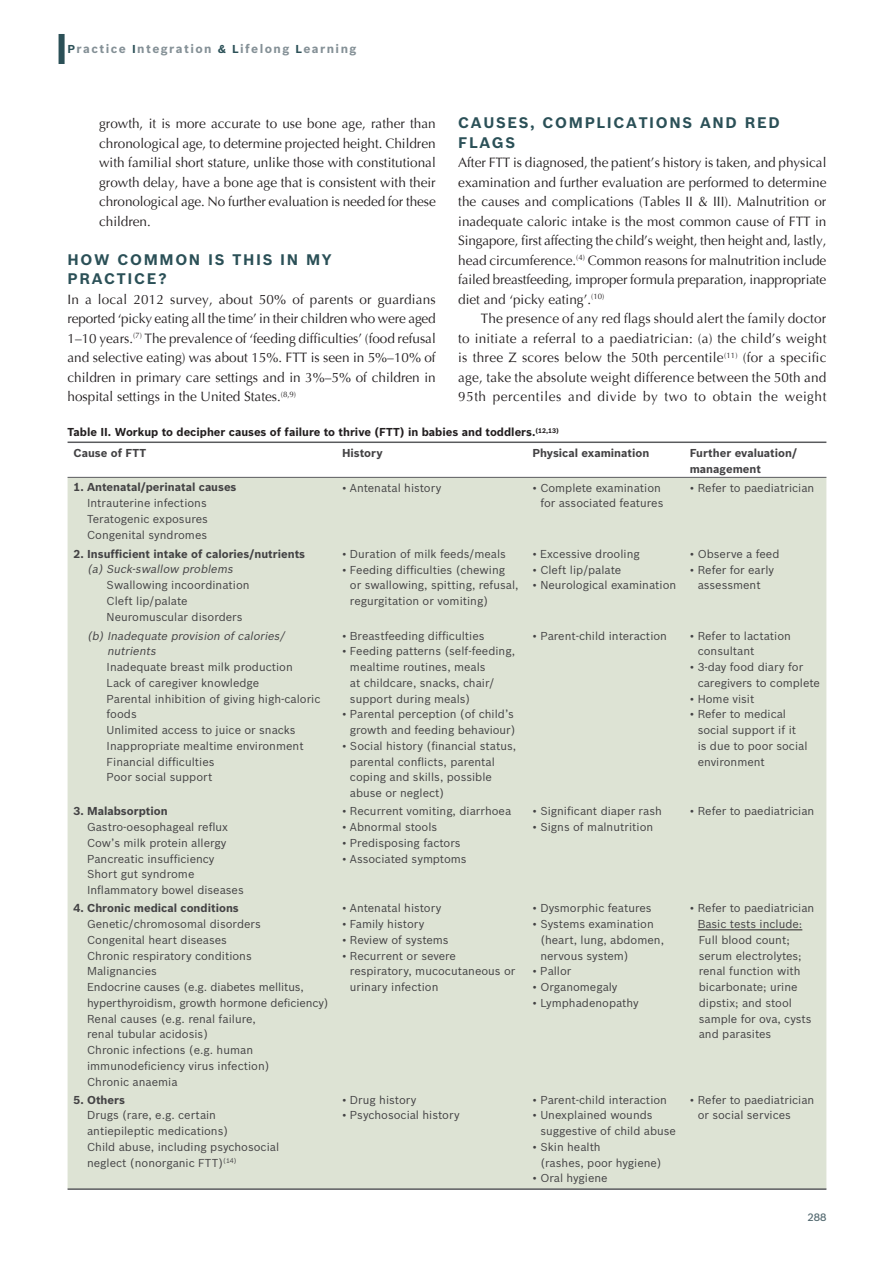
<style>
.page{position:relative;width:894px;height:1263px;background:#fff}
.page>*{position:absolute;margin:0;border:0;box-sizing:border-box;transform-origin:0 0}
.t1{font:700 15px/19.5px "Bosch Sans";letter-spacing:.11em;color:#2b5057}
.t2{font:13.5px/19.5px "Optima";color:#231f20;text-align:justify}
.t3{font:700 12px "Bosch Sans";letter-spacing:.12em;color:#849096}
.t4{font:11.25px/15.8px "Bosch Sans";color:#434244}
.t5{font:700 11.25px/15.8px "Bosch Sans";color:#434244}
.t6{font:700 11.25px/20.9px "Bosch Sans";color:#231f20}
.t7{font:italic 11.25px/15.8px "Bosch Sans";color:#434244}
.t8{font:500 10.5px "Bosch Sans";color:#51676e}
.s1{font-size:11.25px;color:#2b5057}
.s2{color:#434244}
</style>
<div class="page">
<div style="left:58px;top:34px;width:7px;height:30px;background:#2b5057"></div>
<div style="left:68px;top:478px;width:758px;height:710px;background:#dde3d4"></div>
<hr style="left:68px;top:1188px;width:621px;height:1px;background:#5a5b5e">
<hr style="left:689px;top:1188px;width:137px;height:1px;background:#5a5b5e">
<hr style="left:68px;top:477px;width:621px;height:1px;background:#5a5b5e">
<hr style="left:689px;top:477px;width:137px;height:1px;background:#5a5b5e">
<hr style="left:68px;top:441px;width:621px;height:2px;background:#5a5b5e">
<hr style="left:689px;top:441px;width:137px;height:2px;background:#5a5b5e">
<hr style="left:697px;top:929px;width:105px;height:1px;background:#231f20">
<p class="t3" style="left:68px;top:44px;width:290px"><span class="s1">P</span>ractice <span class="s1">I</span>ntegration <span class="s1">&amp; L</span>ifelong <span class="s1">L</span>earning</p>
<p class="t2" style="left:99px;top:114px;width:338px">growth, it is more accurate to use bone age, rather than chronological age, to determine projected height. Children with familial short stature, unlike those with constitutional growth delay, have a bone age that is consistent with their chronological age. No further evaluation is needed for these children.</p>
<h1 class="t1" style="left:68px;top:250px;width:265px">HOW COMMON IS THIS IN MY<br>PRACTICE?</h1>
<p class="t2" style="left:67px;top:289px;width:369px">In a local 2012 survey, about 50% of parents or guardians reported ‘picky eating all the time’ in their children who were aged 1–10 years.<sup>(7)</sup> The prevalence of ‘feeding difficulties’ (food refusal and selective eating) was about 15%. FTT is seen in 5%–10% of children in primary care settings and in 3%–5% of children in hospital settings in the United States.<sup>(8,9)</sup></p>
<h1 class="t1" style="left:458px;top:114px;width:323px">CAUSES, COMPLICATIONS AND RED<br>FLAGS</h1>
<p class="t2" style="left:458px;top:153px;width:369px">After FTT is diagnosed, the patient’s history is taken, and physical examination and further evaluation are performed to determine the causes and complications (Tables II &amp; III). Malnutrition or inadequate caloric intake is the most common cause of FTT in Singapore, first affecting the child’s weight, then height and, lastly, head circumference.<sup>(4)</sup> Common reasons for malnutrition include failed breastfeeding, improper formula preparation, inappropriate diet and ‘picky eating’.<sup>(10)</sup></p>
<p class="t2" style="left:458px;top:309px;width:369px;text-indent:22px">The presence of any red flags should alert the family doctor to initiate a referral to a paediatrician: (a) the child’s weight is three Z scores below the 50th percentile<sup>(11)</sup> (for a specific age, take the absolute weight difference between the 50th and 95th percentiles and divide by two to obtain the weight</p>
<p class="t6" style="left:74px;top:422px;width:486px;text-indent:-6px">Table II. Workup to decipher causes of failure to thrive (FTT) in babies and toddlers.<sup>(12,13)<br></sup><span class="s2">Cause of FTT</span></p>
<p class="t5" style="left:342px;top:446px;width:42px">History</p>
<p class="t5" style="left:532px;top:446px;width:118px">Physical examination</p>
<p class="t5" style="left:689px;top:446px;width:109px">Further evaluation/ management</p>
<p class="t5" style="left:74px;top:480px;width:164px">1. Antenatal/perinatal causes</p>
<p class="t4" style="left:87px;top:496px;width:122px;text-align:justify">Intrauterine infections Teratogenic exposures Congenital syndromes</p>
<p class="t5" style="left:74px;top:546px;width:233px">2. Insufficient intake of calories/nutrients</p>
<p class="t7" style="left:87px;top:562px;width:149px">(a) Suck-swallow problems</p>
<p class="t4" style="left:106px;top:578px;width:144px">Swallowing incoordination<br>Cleft lip/palate<br>Neuromuscular disorders</p>
<p class="t7" style="left:107px;top:628px;width:181px;text-indent:-20px">(b) Inadequate provision of calories/ nutrients</p>
<p class="t4" style="left:106px;top:659px;width:215px">Inadequate breast milk production<br>Lack of caregiver knowledge<br>Parental inhibition of giving high-caloric foods<br>Unlimited access to juice or snacks<br>Inappropriate mealtime environment<br>Financial difficulties<br>Poor social support</p>
<p class="t5" style="left:74px;top:804px;width:96px">3. Malabsorption</p>
<p class="t4" style="left:87px;top:820px;width:158px">Gastro-oesophageal reflux<br>Cow’s milk protein allergy<br>Pancreatic insufficiency<br>Short gut syndrome<br>Inflammatory bowel diseases</p>
<p class="t5" style="left:74px;top:901px;width:167px">4. Chronic medical conditions</p>
<p class="t4" style="left:87px;top:916px;width:243px">Genetic/chromosomal disorders<br>Congenital heart diseases<br>Chronic respiratory conditions<br>Malignancies<br>Endocrine causes (e.g. diabetes mellitus, hyperthyroidism, growth hormone deficiency)<br>Renal causes (e.g. renal failure,<br>renal tubular acidosis)<br>Chronic infections (e.g. human immunodeficiency virus infection)<br>Chronic anaemia</p>
<p class="t5" style="left:74px;top:1092px;width:53px">5. Others</p>
<p class="t4" style="left:87px;top:1108px;width:193px">Drugs (rare, e.g. certain antiepileptic medications)<br>Child abuse, including psychosocial neglect (nonorganic FTT)<sup>(14)</sup></p>
<p class="t4" style="left:342px;top:480px;width:101px">• Antenatal history</p>
<p class="t4" style="left:532px;top:480px;width:132px;text-align:right">• Complete examination for associated features</p>
<p class="t4" style="left:689px;top:480px;width:126px">• Refer to paediatrician</p>
<p class="t4" style="left:342px;top:546px;width:165px">• Duration of milk feeds/meals</p>
<p class="t4" style="left:350px;top:562px;width:170px;text-indent:-8px">• Feeding difficulties (chewing or swallowing, spitting, refusal, regurgitation or vomiting)</p>
<p class="t4" style="left:342px;top:628px;width:144px">• Breastfeeding difficulties</p>
<p class="t4" style="left:350px;top:644px;width:167px;text-indent:-8px">• Feeding patterns (self-feeding, mealtime routines, meals<br>at childcare, snacks, chair/ support during meals)</p>
<p class="t4" style="left:342px;top:707px;width:175px;text-align:right">• Parental perception (of child’s growth and feeding behaviour)</p>
<p class="t4" style="left:350px;top:738px;width:168px;text-indent:-8px">• Social history (financial status, parental conflicts, parental coping and skills, possible abuse or neglect)</p>
<p class="t4" style="left:342px;top:804px;width:171px">• Recurrent vomiting, diarrhoea</p>
<p class="t4" style="left:342px;top:820px;width:97px">• Abnormal stools</p>
<p class="t4" style="left:342px;top:835px;width:120px">• Predisposing factors</p>
<p class="t4" style="left:342px;top:851px;width:126px">• Associated symptoms</p>
<p class="t4" style="left:342px;top:901px;width:101px">• Antenatal history</p>
<p class="t4" style="left:342px;top:916px;width:84px">• Family history</p>
<p class="t4" style="left:342px;top:932px;width:108px">• Review of systems</p>
<p class="t4" style="left:350px;top:948px;width:167px;text-indent:-8px">• Recurrent or severe respiratory, mucocutaneous or urinary infection</p>
<p class="t4" style="left:532px;top:546px;width:109px">• Excessive drooling</p>
<p class="t4" style="left:532px;top:562px;width:90px">• Cleft lip/palate</p>
<p class="t4" style="left:532px;top:578px;width:145px">• Neurological examination</p>
<p class="t4" style="left:689px;top:546px;width:91px">• Observe a feed</p>
<p class="t4" style="left:689px;top:562px;width:86px;text-align:center">• Refer for early assessment</p>
<p class="t4" style="left:532px;top:628px;width:136px">• Parent-child interaction</p>
<p class="t4" style="left:697px;top:628px;width:95px;text-indent:-8px">• Refer to lactation consultant</p>
<p class="t4" style="left:697px;top:659px;width:124px;text-indent:-8px">• 3-day food diary for caregivers to complete</p>
<p class="t4" style="left:689px;top:691px;width:66px">• Home visit</p>
<p class="t4" style="left:697px;top:707px;width:111px;text-indent:-8px">• Refer to medical social support if it is due to poor social environment</p>
<p class="t4" style="left:532px;top:804px;width:131px">• Significant diaper rash</p>
<p class="t4" style="left:532px;top:820px;width:122px">• Signs of malnutrition</p>
<p class="t4" style="left:689px;top:804px;width:126px">• Refer to paediatrician</p>
<p class="t4" style="left:532px;top:901px;width:121px">• Dysmorphic features</p>
<p class="t4" style="left:540px;top:916px;width:125px;text-indent:-8px">• Systems examination (heart, lung, abdomen, nervous system)</p>
<p class="t4" style="left:532px;top:964px;width:41px">• Pallor</p>
<p class="t4" style="left:532px;top:979px;width:87px">• Organomegaly</p>
<p class="t4" style="left:532px;top:995px;width:108px">• Lymphadenopathy</p>
<p class="t4" style="left:697px;top:901px;width:118px;text-indent:-8px">• Refer to paediatrician<br>Basic tests include:<br>Full blood count; serum electrolytes; renal function with bicarbonate; urine dipstix; and stool sample for ova, cysts and parasites</p>
<p class="t4" style="left:342px;top:1092px;width:76px">• Drug history</p>
<p class="t4" style="left:342px;top:1108px;width:119px">• Psychosocial history</p>
<p class="t4" style="left:532px;top:1092px;width:136px">• Parent-child interaction</p>
<p class="t4" style="left:540px;top:1108px;width:137px;text-indent:-8px">• Unexplained wounds suggestive of child abuse</p>
<p class="t4" style="left:540px;top:1139px;width:123px;text-indent:-8px">• Skin health<br>(rashes, poor hygiene)</p>
<p class="t4" style="left:532px;top:1171px;width:77px">• Oral hygiene</p>
<p class="t4" style="left:697px;top:1092px;width:118px;text-indent:-8px">• Refer to paediatrician or social services</p>
<p class="t8" style="left:807px;top:1212px;width:20px">288</p>
</div>
